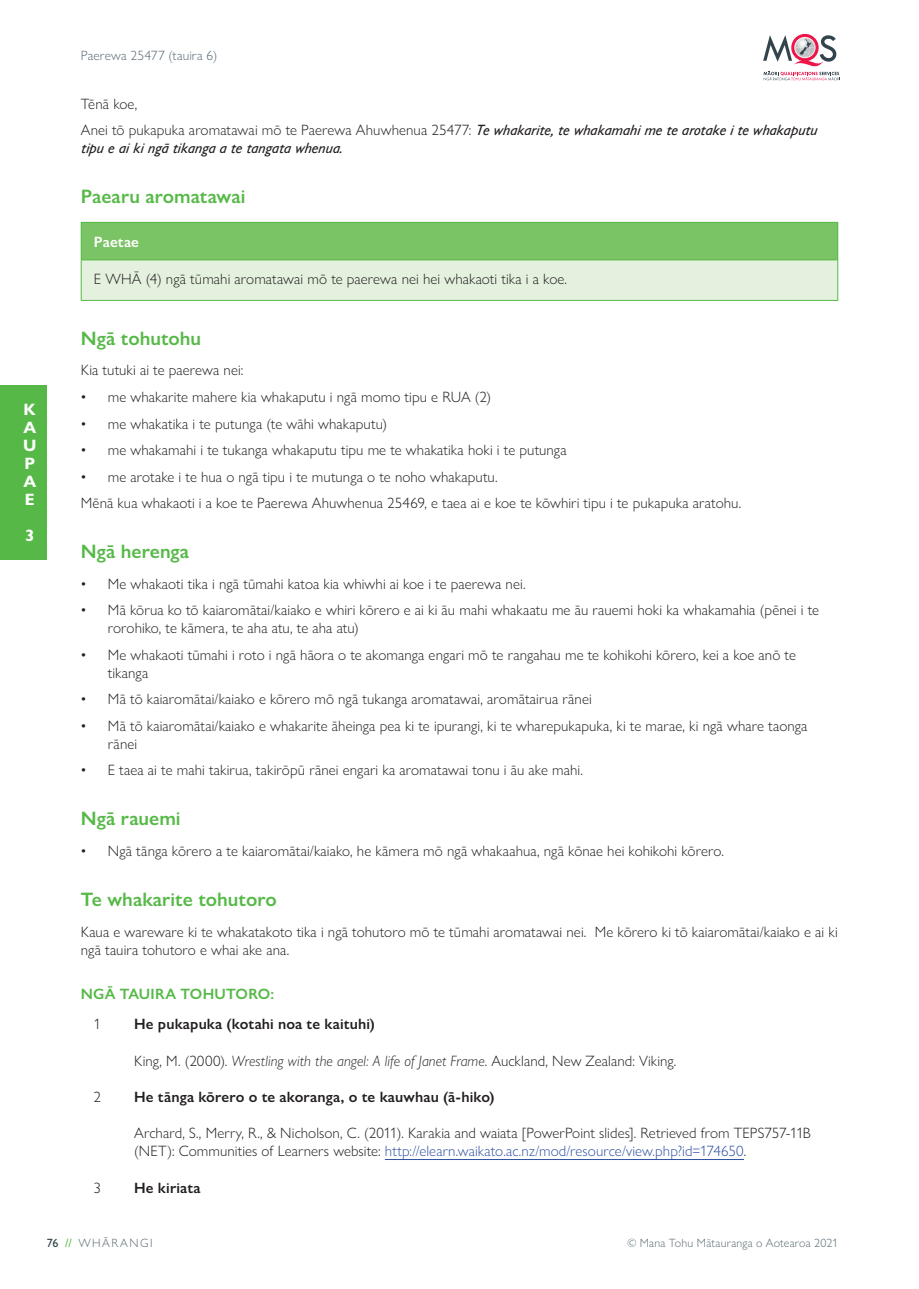
<style>
.page{position:relative;width:919px;height:1289px;background:#fff}
.page>*{position:absolute;margin:0;border:0;box-sizing:border-box;transform-origin:0 0}
.p_H2{font:600 19.5px "Gill Sans Nova";color:#56b947}
.t1{font:700 16.5px/18px "Gill Sans Nova";color:#fff;text-align:justify}
.p_body{font:300 15px/18px "Gill Sans Nova";letter-spacing:.005em;color:#231f20}
.p_body-2{font:italic 500 15px/18px "Gill Sans Nova";color:#231f20}
.p_body-3{font:600 15px "Gill Sans Nova";letter-spacing:.01em;color:#231f20}
.p_H3{font:600 15px "Gill Sans Nova";letter-spacing:.015em;color:#56b947}
.p_body-4{font:600 15px "Gill Sans Nova";letter-spacing:.01em;color:#fff}
.t2{font:300 13.5px "Gill Sans Nova";letter-spacing:.01em;color:#586a73}
.t3{font:300 12px "Gill Sans Nova";letter-spacing:.015em;color:#586a73}
.t4{font:300 12px "Gill Sans Nova";letter-spacing:.125em;color:#586a73}
.s1{font-weight:300;font-style:normal}
.s2{font-weight:400}
.s3{font-style:italic}
.s4{color:#3051a3}
.s5{font-weight:500;color:#33444d}
.s6{font-weight:500;color:#56b947}
</style>
<div class="page">
<div style="left:81px;top:222px;width:756px;height:38px;background:#7bc465"></div>
<div style="left:81px;top:260px;width:756px;height:40px;background:#e4f1de"></div>
<hr style="left:81px;top:222px;width:757px;height:1px;background:#56b947">
<hr style="left:81px;top:223px;width:1px;height:36px;background:#56b947">
<hr style="left:837px;top:223px;width:1px;height:36px;background:#56b947">
<hr style="left:81px;top:259px;width:757px;height:1px;background:#56b947">
<hr style="left:81px;top:260px;width:1px;height:40px;background:#56b947">
<hr style="left:837px;top:260px;width:1px;height:40px;background:#56b947">
<hr style="left:81px;top:300px;width:757px;height:1px;background:#56b947">
<hr style="left:385px;top:1159px;width:358px;height:1px;background:#3051a3">
<svg style="left:763px;top:34px;width:77px;height:46px"></svg>
<div style="left:0;top:385px;width:47px;height:174px;background:#56b947"></div>
<p class="t2" style="left:81px;top:47px;width:138px">Paerewa 25477 (tauira 6)</p>
<p class="p_body" style="left:81px;top:94px;width:58px">Tēnā koe,</p>
<p class="p_body-2" style="left:81px;top:121px;width:740px"><span class="s1">Anei tō pukapuka aromatawai mō te Paerewa Ahuwhenua 25477:</span> Te whakarite, te whakamahi me te arotake i te whakaputu tipu e ai ki ngā tikanga a te tangata whenua.</p>
<p class="p_H2" style="left:81px;top:184px;width:166px">Paearu aromatawai</p>
<p class="p_body-4" style="left:94px;top:232px;width:46px">Paetae</p>
<p class="p_body" style="left:94px;top:269px;width:474px">E WHĀ (4) ngā tūmahi aromatawai mō te paerewa nei hei whakaoti tika i a koe.</p>
<p class="t1" style="left:23px;top:400px;width:15px">K A U P A E</p>
<p class="t1" style="left:25px;top:526px;width:11px">3</p>
<p class="p_H2" style="left:81px;top:326px;width:122px">Ngā tohutohu</p>
<p class="p_body" style="left:81px;top:361px;width:164px">Kia tutuki ai te paerewa nei:</p>
<p class="p_body" style="left:81px;top:388px;width:412px"><span class="s2">•</span> me whakarite mahere kia whakaputu i ngā momo tipu e RUA (2)</p>
<p class="p_body" style="left:81px;top:414px;width:308px"><span class="s2">•</span> me whakatika i te putunga (te wāhi whakaputu)</p>
<p class="p_body" style="left:81px;top:441px;width:487px"><span class="s2">•</span> me whakamahi i te tukanga whakaputu tipu me te whakatika hoki i te putunga</p>
<p class="p_body" style="left:81px;top:467px;width:418px"><span class="s2">•</span> me arotake i te hua o ngā tipu i te mutunga o te noho whakaputu.</p>
<p class="p_body" style="left:81px;top:494px;width:661px">Mēnā kua whakaoti i a koe te Paerewa Ahuwhenua 25469, e taea ai e koe te kōwhiri tipu i te pukapuka aratohu.</p>
<p class="p_H2" style="left:81px;top:539px;width:110px">Ngā herenga</p>
<p class="p_body" style="left:81px;top:574px;width:446px"><span class="s2">•</span> Me whakaoti tika i ngā tūmahi katoa kia whiwhi ai koe i te paerewa nei.</p>
<p class="p_body" style="left:108px;top:601px;width:712px;text-indent:-27px"><span class="s2">•</span> Mā kōrua ko tō kaiaromātai/kaiako e whiri kōrero e ai ki āu mahi whakaatu me āu rauemi hoki ka whakamahia (pēnei i te rorohiko, te kāmera, te aha atu, te aha atu)</p>
<p class="p_body" style="left:108px;top:645px;width:689px;text-indent:-27px"><span class="s2">•</span> Me whakaoti tūmahi i roto i ngā hāora o te akomanga engari mō te rangahau me te kohikohi kōrero, kei a koe anō te tikanga</p>
<p class="p_body" style="left:81px;top:690px;width:512px"><span class="s2">•</span> Mā tō kaiaromātai/kaiako e kōrero mō ngā tukanga aromatawai, aromātairua rānei</p>
<p class="p_body" style="left:108px;top:716px;width:701px;text-indent:-27px"><span class="s2">•</span> Mā tō kaiaromātai/kaiako e whakarite āheinga pea ki te ipurangi, ki te wharepukapuka, ki te marae, ki ngā whare taonga rānei</p>
<p class="p_body" style="left:81px;top:761px;width:503px"><span class="s2">•</span> E taea ai te mahi takirua, takirōpū rānei engari ka aromatawai tonu i āu ake mahi.</p>
<p class="p_H2" style="left:81px;top:806px;width:101px">Ngā rauemi</p>
<p class="p_body" style="left:81px;top:841px;width:644px"><span class="s2">•</span> Ngā tānga kōrero a te kaiaromātai/kaiako, he kāmera mō ngā whakaahua, ngā kōnae hei kohikohi kōrero.</p>
<p class="p_H2" style="left:81px;top:887px;width:197px">Te whakarite tohutoro</p>
<p class="p_body" style="left:81px;top:922px;width:758px">Kaua e wareware ki te whakatakoto tika i ngā tohutoro mō te tūmahi aromatawai nei. Me kōrero ki tō kaiaromātai/kaiako e ai ki ngā tauira tohutoro e whai ake ana.</p>
<p class="p_H3" style="left:81px;top:984px;width:195px">NGĀ TAUIRA TOHUTORO:</p>
<p class="p_body" style="left:94px;top:1014px;width:9px">1</p>
<p class="p_body-3" style="left:134px;top:1014px;width:242px">He pukapuka (kotahi noa te kaituhi)</p>
<p class="p_body" style="left:134px;top:1051px;width:543px">King, M. (2000). <span class="s3">Wrestling with the angel: A life of Janet Frame</span>. Auckland, New Zealand: Viking.</p>
<p class="p_body" style="left:94px;top:1087px;width:9px">2</p>
<p class="p_body-3" style="left:134px;top:1087px;width:362px">He tānga kōrero o te akoranga, o te kauwhau (ā-hiko)</p>
<p class="p_body" style="left:134px;top:1124px;width:678px">Archard, S., Merry, R., &amp; Nicholson, C. (2011). Karakia and waiata [PowerPoint slides]. Retrieved from TEPS757-11B (NET): Communities of Learners website: <span class="s4">http://elearn.waikato.ac.nz/mod/resource/view.php?id=174650</span>.</p>
<p class="p_body" style="left:94px;top:1178px;width:9px">3</p>
<p class="p_body-3" style="left:134px;top:1178px;width:68px">He kiriata</p>
<p class="t4" style="left:47px;top:1235px;width:107px"><span class="s5">76</span> <span class="s6">//</span> WHĀRANGI</p>
<p class="t3" style="left:627px;top:1235px;width:213px">© Mana Tohu Mātauranga o Aotearoa 2021</p>
</div>
